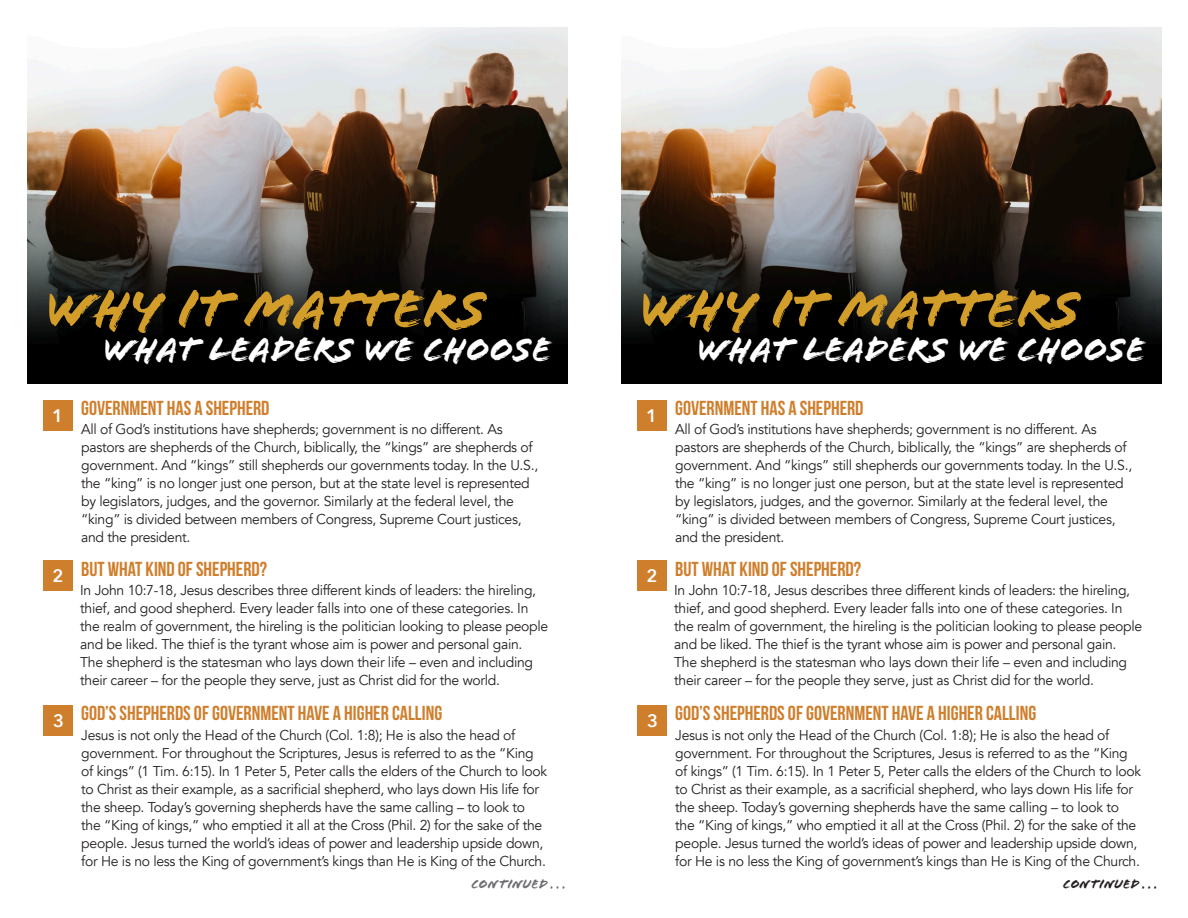
<style>
.page{position:relative;width:1188px;height:918px;background:#fff}
.page>*{position:absolute;margin:0;border:0;box-sizing:border-box;transform-origin:0 0}
.t1{font:56.1px "Flood Std";color:#d29d29}
.t2{font:36px "Flood Std";color:#fff}
.t3{font:20.25px "Bebas Neue";color:#cf7e2b}
.t4{font:600 18px "Avenir Next";color:#fff}
.t5{font:14.25px/18px "Avenir";letter-spacing:-.02em;color:#231f20}
.t6{font:13.5px "Flood Std";letter-spacing:.01em;color:#6c6d70}
.t7{font:13.5px "Flood Std";letter-spacing:.01em;color:#231f20}
</style>
<div class="page">
<div style="left:27px;top:367px;width:541px;height:17px;background:#000"></div>
<div style="left:621px;top:367px;width:541px;height:17px;background:#000"></div>
<img style="left:27px;top:27px;width:541px;height:340px">
<img style="left:621px;top:27px;width:541px;height:340px">
<div style="left:43px;top:400px;width:30px;height:30px;background:#cf7e2b"></div>
<div style="left:637px;top:400px;width:30px;height:30px;background:#cf7e2b"></div>
<div style="left:43px;top:561px;width:30px;height:30px;background:#cf7e2b"></div>
<div style="left:637px;top:561px;width:30px;height:30px;background:#cf7e2b"></div>
<div style="left:43px;top:705px;width:30px;height:30px;background:#cf7e2b"></div>
<div style="left:637px;top:705px;width:30px;height:30px;background:#cf7e2b"></div>
<p class="t1" style="left:46px;top:276px;width:443px">WHY IT MATTERS</p>
<p class="t1" style="left:640px;top:276px;width:443px">WHY IT MATTERS</p>
<p class="t2" style="left:103px;top:328px;width:449px">WHAT LEADERS WE CHOOSE</p>
<p class="t2" style="left:697px;top:328px;width:449px">WHAT LEADERS WE CHOOSE</p>
<p class="t3" style="left:81px;top:397px;width:190px">GOVERNMENT HAS A SHEPHERD</p>
<p class="t3" style="left:675px;top:397px;width:190px">GOVERNMENT HAS A SHEPHERD</p>
<p class="t4" style="left:52px;top:400px;width:12px">1</p>
<p class="t4" style="left:646px;top:400px;width:12px">1</p>
<p class="t5" style="left:81px;top:420px;width:459px">All of God’s institutions have shepherds; government is no different. As pastors are shepherds of the Church, biblically, the “kings” are shepherds of government. And “kings” still shepherds our governments today. In the U.S., the “king” is no longer just one person, but at the state level is represented by legislators, judges, and the governor. Similarly at the federal level, the “king” is divided between members of Congress, Supreme Court justices, and the president.</p>
<p class="t5" style="left:675px;top:420px;width:459px">All of God’s institutions have shepherds; government is no different. As pastors are shepherds of the Church, biblically, the “kings” are shepherds of government. And “kings” still shepherds our governments today. In the U.S., the “king” is no longer just one person, but at the state level is represented by legislators, judges, and the governor. Similarly at the federal level, the “king” is divided between members of Congress, Supreme Court justices, and the president.</p>
<p class="t5" style="left:80px;top:581px;width:470px">In John 10:7-18, Jesus describes three different kinds of leaders: the hireling, thief, and good shepherd. Every leader falls into one of these categories. In the realm of government, the hireling is the politician looking to please people and be liked. The thief is the tyrant whose aim is power and personal gain.<br>The shepherd is the statesman who lays down their life – even and including their career – for the people they serve, just as Christ did for the world.</p>
<p class="t5" style="left:674px;top:581px;width:470px">In John 10:7-18, Jesus describes three different kinds of leaders: the hireling, thief, and good shepherd. Every leader falls into one of these categories. In the realm of government, the hireling is the politician looking to please people and be liked. The thief is the tyrant whose aim is power and personal gain.<br>The shepherd is the statesman who lays down their life – even and including their career – for the people they serve, just as Christ did for the world.</p>
<p class="t3" style="left:81px;top:558px;width:187px">BUT WHAT KIND OF SHEPHERD?</p>
<p class="t3" style="left:675px;top:558px;width:187px">BUT WHAT KIND OF SHEPHERD?</p>
<p class="t4" style="left:52px;top:560px;width:12px">2</p>
<p class="t4" style="left:646px;top:560px;width:12px">2</p>
<p class="t3" style="left:81px;top:702px;width:363px">GOD’S SHEPHERDS OF GOVERNMENT HAVE A HIGHER CALLING</p>
<p class="t3" style="left:675px;top:702px;width:363px">GOD’S SHEPHERDS OF GOVERNMENT HAVE A HIGHER CALLING</p>
<p class="t4" style="left:53px;top:705px;width:12px">3</p>
<p class="t4" style="left:647px;top:705px;width:12px">3</p>
<p class="t5" style="left:81px;top:727px;width:467px">Jesus is not only the Head of the Church (Col. 1:8); He is also the head of government. For throughout the Scriptures, Jesus is referred to as the “King of kings” (1 Tim. 6:15). In 1 Peter 5, Peter calls the elders of the Church to look to Christ as their example, as a sacrificial shepherd, who lays down His life for the sheep. Today’s governing shepherds have the same calling – to look to the “King of kings,” who emptied it all at the Cross (Phil. 2) for the sake of the people. Jesus turned the world’s ideas of power and leadership upside down, for He is no less the King of government’s kings than He is King of the Church.</p>
<p class="t5" style="left:675px;top:727px;width:467px">Jesus is not only the Head of the Church (Col. 1:8); He is also the head of government. For throughout the Scriptures, Jesus is referred to as the “King of kings” (1 Tim. 6:15). In 1 Peter 5, Peter calls the elders of the Church to look to Christ as their example, as a sacrificial shepherd, who lays down His life for the sheep. Today’s governing shepherds have the same calling – to look to the “King of kings,” who emptied it all at the Cross (Phil. 2) for the sake of the people. Jesus turned the world’s ideas of power and leadership upside down, for He is no less the King of government’s kings than He is King of the Church.</p>
<p class="t6" style="left:471px;top:876px;width:96px">CONTINUED . . .</p>
<p class="t7" style="left:1063px;top:876px;width:96px">CONTINUED . . .</p>
</div>
